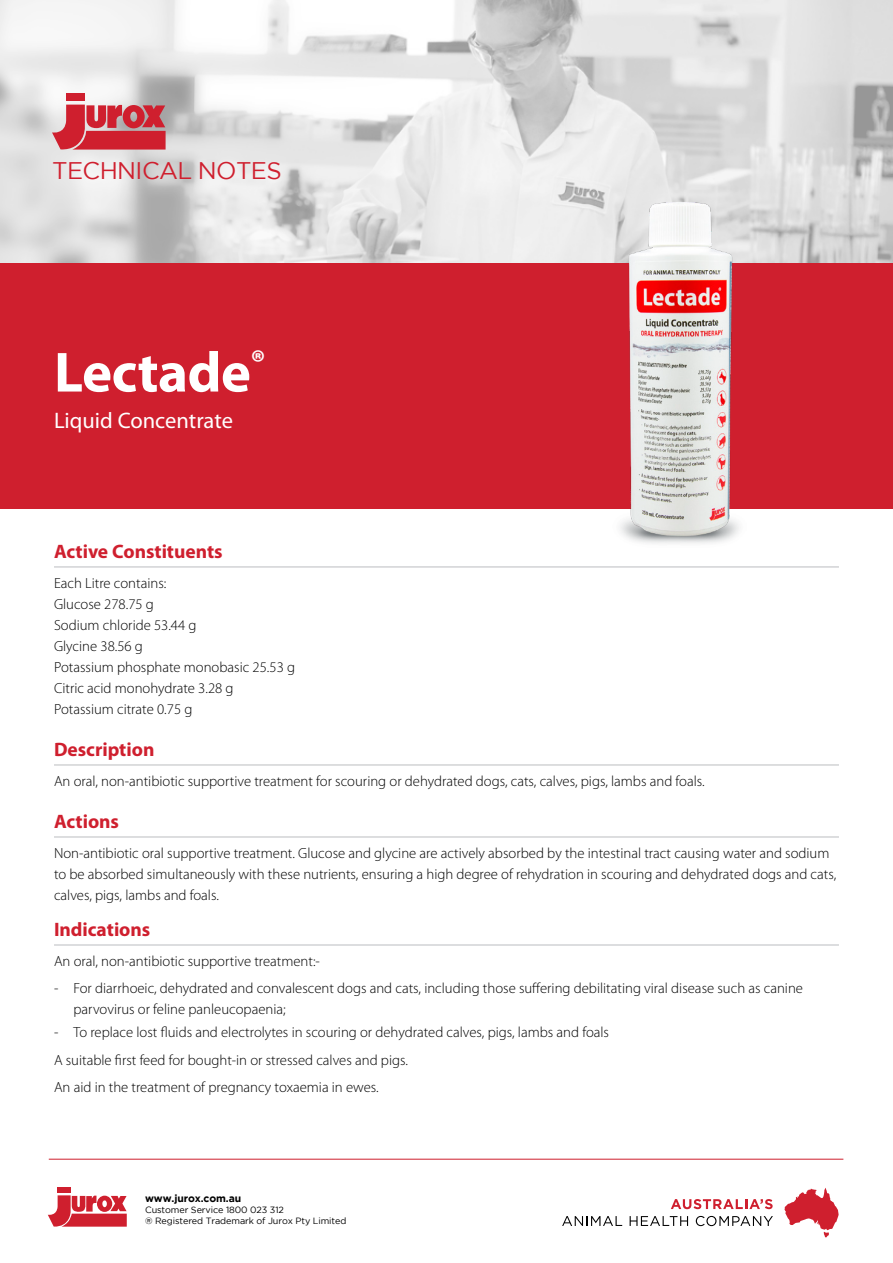
<style>
.page{position:relative;width:893px;height:1263px;background:#fff}
.page>*{position:absolute;margin:0;border:0;box-sizing:border-box;transform-origin:0 0}
.t1{font:700 57px "Myriad Pro";letter-spacing:-.01em;color:#fff}
.t2{font:24px "Gotham";letter-spacing:-.025em;color:#cf1f2e}
.t3{font:22.5px "Myriad Pro";color:#fff}
.t4{font:700 19.5px "Myriad Pro";color:#cf1f2e}
.Body{font:300 14.7px/21px "Myriad Pro";color:#000}
.t5{font:700 10.35px "Gotham";letter-spacing:-.01em;color:#000}
.t6{font:9px/10.8px "Gotham";letter-spacing:-.01em;color:#000}
</style>
<div class="page">
<svg style="left:671px;top:1199px;width:102px;height:10px"></svg>
<svg style="left:562px;top:1216px;width:60px;height:10px"></svg>
<svg style="left:630px;top:1216px;width:58px;height:10px"></svg>
<svg style="left:696px;top:1216px;width:77px;height:10px"></svg>
<svg style="left:784px;top:1188px;width:55px;height:49px"></svg>
<div style="left:58px;top:1188px;width:13px;height:5px;background:#cf1f2e"></div>
<svg style="left:48px;top:1195px;width:79px;height:32px"></svg>
<hr style="left:49px;top:1159px;width:794px;height:1px;background:#cf1f2e">
<img style="left:0;top:0;width:893px;height:263px">
<div style="left:0;top:263px;width:893px;height:245px;background:#cf1f2e"></div>
<div style="left:66px;top:94px;width:19px;height:7px;background:#cf1f2e"></div>
<svg style="left:52px;top:105px;width:114px;height:45px;background:#cf4d58"></svg>
<hr style="left:54px;top:567px;width:785px;height:1px;background:#bbbdc0">
<hr style="left:54px;top:765px;width:785px;height:1px;background:#bbbdc0">
<hr style="left:54px;top:837px;width:785px;height:1px;background:#bbbdc0">
<hr style="left:54px;top:945px;width:785px;height:1px;background:#bbbdc0">
<img style="left:613px;top:203px;width:134px;height:341px">
<h2 class="t2" style="left:52px;top:157px;width:231px">TECHNICAL NOTES</h2>
<p class="t1" style="left:54px;top:340px;width:213px">Lectade<sup>®</sup></p>
<p class="t3" style="left:54px;top:408px;width:180px">Liquid Concentrate</p>
<p class="t4" style="left:54px;top:541px;width:170px">Active Constituents</p>
<p class="Body" style="left:54px;top:572px;width:243px">Each Litre contains:<br>Glucose 278.75 g<br>Sodium chloride 53.44 g<br>Glycine 38.56 g<br>Potassium phosphate monobasic 25.53 g<br>Citric acid monohydrate 3.28 g<br>Potassium citrate 0.75 g</p>
<p class="t4" style="left:54px;top:739px;width:102px">Description</p>
<p class="Body" style="left:54px;top:770px;width:652px">An oral, non-antibiotic supportive treatment for scouring or dehydrated dogs, cats, calves, pigs, lambs and foals.</p>
<p class="t4" style="left:54px;top:811px;width:67px">Actions</p>
<p class="Body" style="left:54px;top:842px;width:784px">Non-antibiotic oral supportive treatment. Glucose and glycine are actively absorbed by the intestinal tract causing water and sodium to be absorbed simultaneously with these nutrients, ensuring a high degree of rehydration in scouring and dehydrated dogs and cats, calves, pigs, lambs and foals.</p>
<p class="t4" style="left:54px;top:919px;width:98px">Indications</p>
<p class="Body" style="left:54px;top:950px;width:267px">An oral, non-antibiotic supportive treatment:-</p>
<p class="Body" style="left:74px;top:978px;width:731px;text-indent:-20px">- For diarrhoeic, dehydrated and convalescent dogs and cats, including those suffering debilitating viral disease such as canine parvovirus or feline panleucopaenia;</p>
<p class="Body" style="left:54px;top:1022px;width:557px">- To replace lost fluids and electrolytes in scouring or dehydrated calves, pigs, lambs and foals</p>
<p class="Body" style="left:54px;top:1049px;width:355px">A suitable first feed for bought-in or stressed calves and pigs.</p>
<p class="Body" style="left:54px;top:1077px;width:326px">An aid in the treatment of pregnancy toxaemia in ewes.</p>
<p class="t5" style="left:145px;top:1192px;width:98px">www.jurox.com.au</p>
<p class="t6" style="left:145px;top:1204px;width:203px">Customer Service 1800 023 312<br>® Registered Trademark of Jurox Pty Limited</p>
</div>
